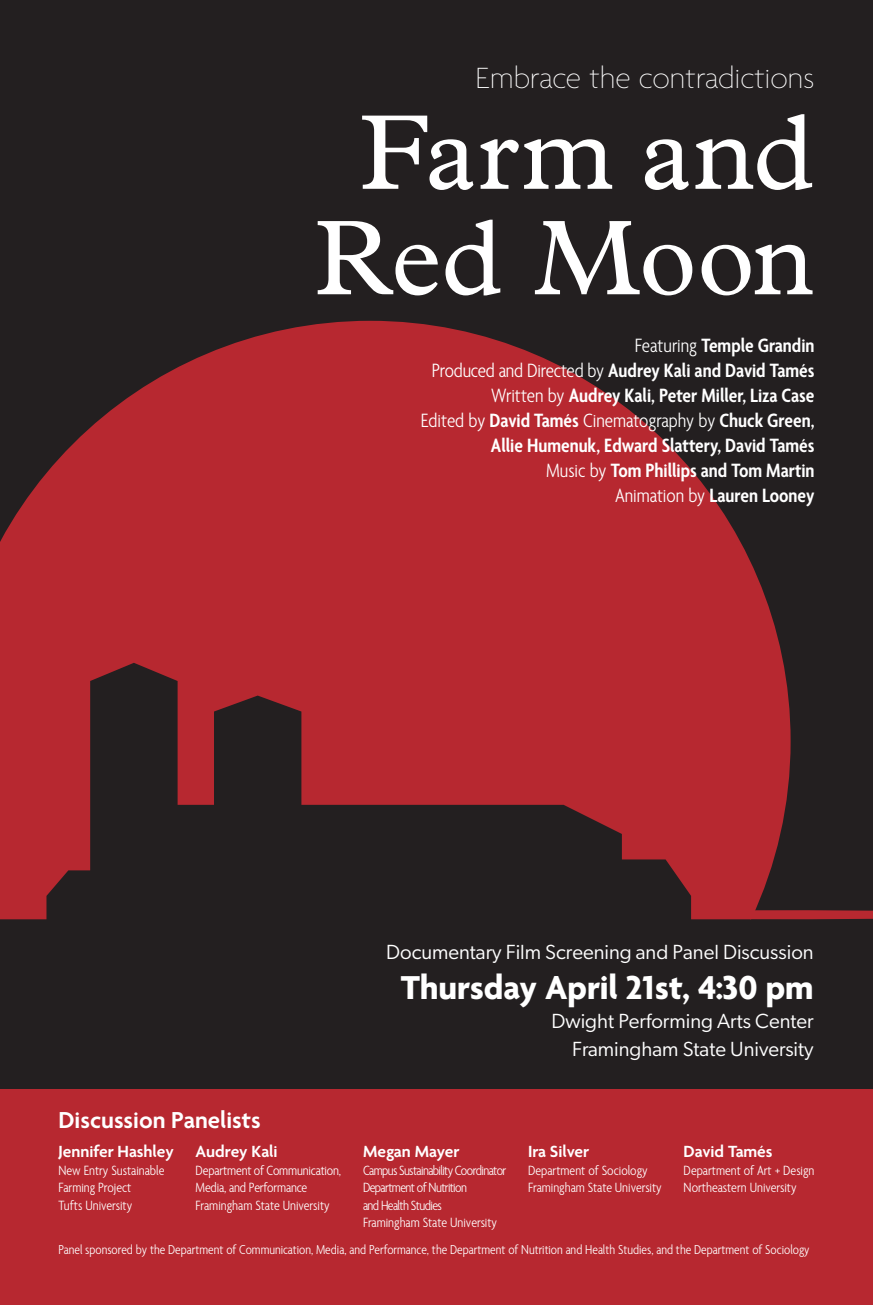
<style>
.page{position:relative;width:873px;height:1305px;background:#fff}
.page>*{position:absolute;margin:0;border:0;box-sizing:border-box;transform-origin:0 0}
.t1{font:107.35px "Plantin MT Pro";color:#fff}
.t2{font:700 35.8px "Agenda One";color:#fff}
.t3{font:100 31.6px "Agenda One";color:#fff}
.t4{font:600 25px "Agenda One";color:#fff}
.t5{font:600 20.85px/25px "Agenda One Condensed";color:#fff;text-align:right}
.t6{font:20.55px "Gibson";color:#fff}
.t7{font:600 17.5px "Agenda One";color:#fff}
.t8{font:300 14.5px/17.4px "Agenda One Condensed";letter-spacing:-.005em;color:#fff}
.t9{font:300 14.5px "Agenda One Condensed";letter-spacing:-.04em;color:#fff}
.t10{font:300 14px "Agenda One Condensed";color:#fff}
.s1{font-weight:300}
</style>
<div class="page">
<div style="left:0;top:0;width:873px;height:1300px;background:#231f20"></div>
<div style="left:0;top:1090px;width:873px;height:215px;background:#b72830"></div>
<svg style="left:0;top:321px;width:791px;height:598px;fill:#b72830"></svg>
<svg style="left:46px;top:663px;width:645px;height:257px"></svg>
<svg style="left:750px;top:910px;width:123px;height:9px"></svg>
<p class="t3" style="left:476px;top:62px;width:340px">Embrace the contradictions</p>
<p class="t1" style="left:359px;top:91px;width:457px">Farm and</p>
<p class="t1" style="left:314px;top:196px;width:502px">Red Moon</p>
<p class="t5" style="left:635px;top:333px;width:181px"><span class="s1">Featuring</span> Temple Grandin</p>
<p class="t5" style="left:432px;top:358px;width:384px"><span class="s1">Produced and Directed by</span> Audrey Kali and David Tamés</p>
<p class="t5" style="left:421px;top:383px;width:395px"><span class="s1">Written by</span> Audrey Kali, Peter Miller, Liza Case<br><span class="s1">Edited by</span> David Tamés <span class="s1">Cinematography by</span> Chuck Green,<br>Allie Humenuk, Edward Slattery, David Tamés</p>
<p class="t5" style="left:546px;top:458px;width:270px"><span class="s1">Music by</span> Tom Phillips and Tom Martin</p>
<p class="t5" style="left:615px;top:483px;width:201px"><span class="s1">Animation by</span> Lauren Looney</p>
<p class="t4" style="left:58px;top:1106px;width:204px">Discussion Panelists</p>
<p class="t7" style="left:58px;top:1142px;width:117px">Jennifer Hashley</p>
<p class="t8" style="left:58px;top:1162px;width:107px">New Entry Sustainable</p>
<p class="t8" style="left:58px;top:1179px;width:74px">Farming Project</p>
<p class="t8" style="left:58px;top:1197px;width:75px">Tufts University</p>
<p class="t7" style="left:196px;top:1142px;width:83px">Audrey Kali</p>
<p class="t8" style="left:196px;top:1162px;width:147px">Department of Communication,<br>Media, and Performance</p>
<p class="t8" style="left:196px;top:1197px;width:136px">Framingham State University</p>
<p class="t6" style="left:386px;top:940px;width:429px">Documentary Film Screening and Panel Discussion</p>
<p class="t2" style="left:401px;top:968px;width:414px">Thursday April 21st, 4:30 pm</p>
<p class="t6" style="left:552px;top:1008px;width:264px">Dwight Performing Arts Center</p>
<p class="t6" style="left:572px;top:1037px;width:243px">Framingham State University</p>
<p class="t7" style="left:363px;top:1142px;width:98px">Megan Mayer</p>
<p class="t9" style="left:363px;top:1163px;width:145px">Campus Sustainability Coordinator</p>
<p class="t9" style="left:363px;top:1181px;width:105px">Department of Nutrition</p>
<p class="t9" style="left:363px;top:1198px;width:80px">and Health Studies</p>
<p class="t8" style="left:363px;top:1214px;width:136px">Framingham State University</p>
<p class="t7" style="left:528px;top:1142px;width:63px">Ira Silver</p>
<p class="t8" style="left:528px;top:1162px;width:121px">Department of Sociology</p>
<p class="t8" style="left:528px;top:1179px;width:135px">Framingham State University</p>
<p class="t7" style="left:684px;top:1142px;width:90px">David Tamés</p>
<p class="t8" style="left:684px;top:1162px;width:132px">Department of Art + Design</p>
<p class="t8" style="left:684px;top:1179px;width:114px">Northeastern University</p>
<p class="t10" style="left:58px;top:1242px;width:753px">Panel sponsored by the Department of Communication, Media, and Performance, the Department of Nutrition and Health Studies, and the Department of Sociology</p>
</div>
